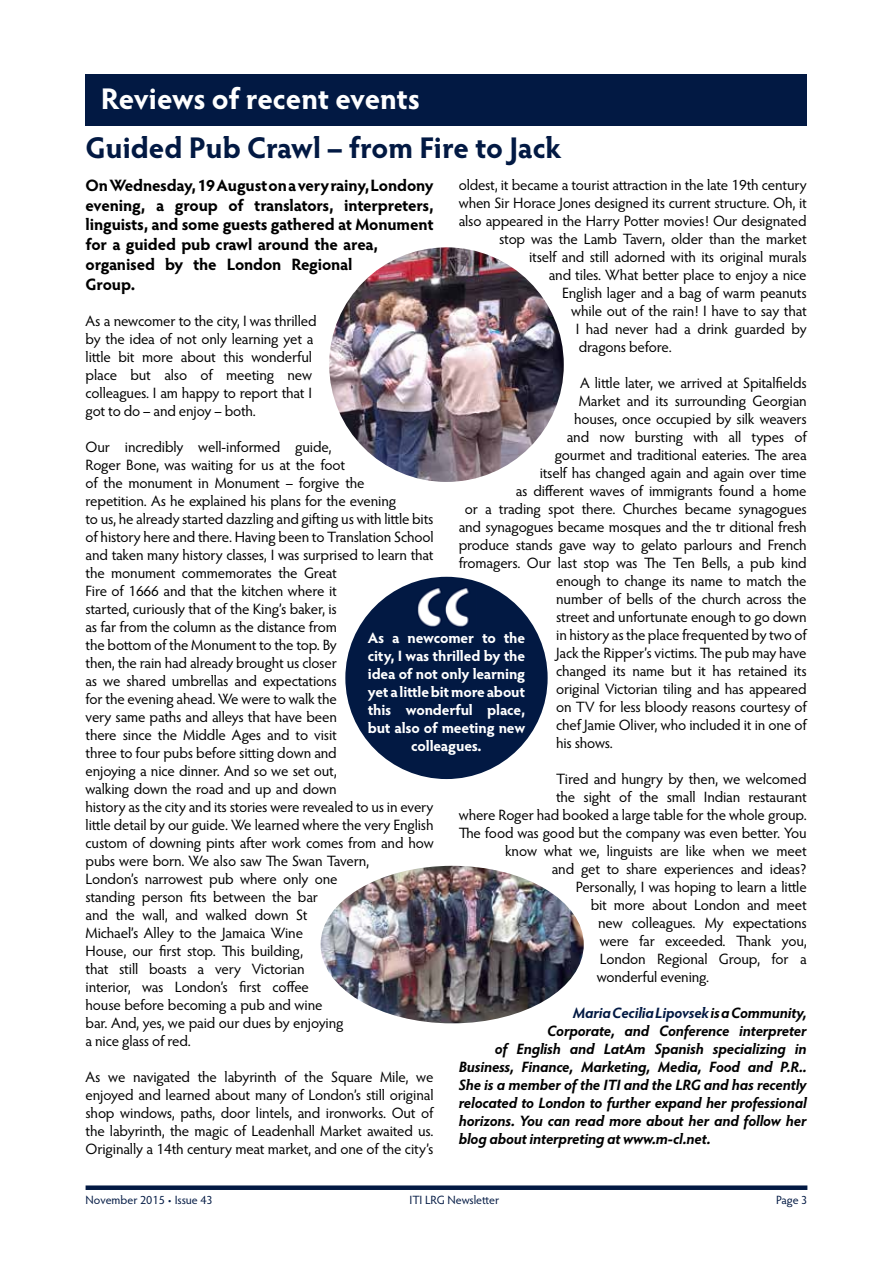
<style>
.page{position:relative;width:893px;height:1263px;background:#fff}
.page>*{position:absolute;margin:0;border:0;box-sizing:border-box;transform-origin:0 0}
.t1{font:700 30px "Hypatia Sans Pro";color:#021943}
.t2{font:700 30px "Hypatia Sans Pro";letter-spacing:-.01em;color:#fff}
.t3{font:700 16.5px/19.8px "Hypatia Sans Pro";letter-spacing:-.01em;color:#000}
.t4{font:15px/18px "Hypatia Sans Pro";letter-spacing:-.01em;color:#000}
.t5{font:italic 700 15px "Hypatia Sans Pro";letter-spacing:-.01em;color:#000}
.t6{font:700 15px/18px "Hypatia Sans Pro";letter-spacing:-.01em;color:#fff;text-align:center}
.t7{font:italic 700 15px "Hypatia Sans Pro";letter-spacing:-.01em;color:#021943}
.t8{font:12px "Hypatia Sans Pro";letter-spacing:-.005em;color:#021943}
.s1{color:#000}
</style>
<div class="page">
<div style="left:86px;top:74px;width:721px;height:51px;background:#021943"></div>
<img style="left:329px;top:247px;width:235px;height:235px;border-radius:117px">
<img style="left:321px;top:866px;width:263px;height:157px">
<div style="left:86px;top:1185px;width:721px;height:5px;background:#021943"></div>
<div style="left:345px;top:577px;width:203px;height:202px;background:#021943;border-radius:50%"></div>
<img style="left:417px;top:588px;width:52px;height:39px">
<h1 class="t2" style="left:101px;top:78px;width:321px">Reviews of recent events</h1>
<h1 class="t1" style="left:86px;top:126px;width:478px">Guided Pub Crawl – from Fire to Jack</h1>
<p class="t3" style="left:86px;top:174px;width:350px">On Wednesday, 19 August on a very rainy, Londony evening, a group of translators, interpreters, linguists, and some guests gathered at Monument for a guided pub crawl around the area, organised by the London Regional<br>Group.</p>
<p class="t4" style="left:86px;top:311px;width:233px">As a newcomer to the city, I was thrilled by the idea of not only learning yet a little bit more about this wonderful place but also of meeting new colleagues. I am happy to report that I got to do – and enjoy – both.</p>
<p class="t4" style="left:86px;top:437px;width:350px">Our incredibly well-informed guide,<br>Roger Bone, was waiting for us at the foot<br>of the monument in Monument – forgive the<br>repetition. As he explained his plans for the evening<br>to us, he already started dazzling and gifting us with little bits of history here and there. Having been to Translation School and taken many history classes, I was surprised to learn that the monument commemorates the Great<br>Fire of 1666 and that the kitchen where it<br>started, curiously that of the King’s baker, is<br>as far from the column as the distance from<br>the bottom of the Monument to the top. By<br>then, the rain had already brought us closer<br>as we shared umbrellas and expectations<br>for the evening ahead. We were to walk the<br>very same paths and alleys that have been<br>there since the Middle Ages and to visit<br>three to four pubs before sitting down and<br>enjoying a nice dinner. And so we set out,<br>walking down the road and up and down<br>history as the city and its stories were revealed to us in every little detail by our guide. We learned where the very English custom of downing pints after work comes from and how pubs were born. We also saw The Swan Tavern,<br>London’s narrowest pub where only one<br>standing person fits between the bar<br>and the wall, and walked down St<br>Michael’s Alley to the Jamaica Wine<br>House, our first stop. This building,<br>that still boasts a very Victorian<br>interior, was London’s first coffee<br>house before becoming a pub and wine<br>bar. And, yes, we paid our dues by enjoying<br>a nice glass of red.</p>
<p class="t4" style="left:86px;top:1067px;width:350px;text-align:justify">As we navigated the labyrinth of the Square Mile, we enjoyed and learned about many of London’s still original shop windows, paths, door lintels, and ironworks. Out of the labyrinth, the magic of Leadenhall Market awaited us.<br>Originally a 14th century meat market, and one of the city’s</p>
<p class="t4" style="left:459px;top:175px;width:350px">oldest, it became a tourist attraction in the late 19th century</p>
<p class="t4" style="left:459px;top:193px;width:350px">when Sir Horace Jones designed its current structure. Oh, it</p>
<p class="t4" style="left:459px;top:211px;width:349px">also appeared in the Harry Potter movies! Our designated</p>
<p class="t4" style="left:499px;top:229px;width:309px">stop was the Lamb Tavern, older than the market</p>
<p class="t4" style="left:529px;top:247px;width:279px">itself and still adorned with its original murals</p>
<p class="t4" style="left:549px;top:265px;width:259px">and tiles. What better place to enjoy a nice</p>
<p class="t4" style="left:562px;top:283px;width:246px">English lager and a bag of warm peanuts</p>
<p class="t4" style="left:571px;top:301px;width:237px">while out of the rain! I have to say that</p>
<p class="t4" style="left:576px;top:319px;width:233px">I had never had a drink guarded by</p>
<p class="t4" style="left:579px;top:337px;width:95px">dragons before.</p>
<p class="t4" style="left:580px;top:373px;width:228px">A little later, we arrived at Spitalfields</p>
<p class="t4" style="left:579px;top:391px;width:229px">Market and its surrounding Georgian</p>
<p class="t4" style="left:574px;top:409px;width:234px">houses, once occupied by silk weavers</p>
<p class="t4" style="left:567px;top:427px;width:241px">and now bursting with all types of</p>
<p class="t4" style="left:555px;top:445px;width:253px">gourmet and traditional eateries. The area</p>
<p class="t4" style="left:540px;top:463px;width:269px">itself has changed again and again over time</p>
<p class="t4" style="left:516px;top:481px;width:292px">as different waves of immigrants found a home</p>
<p class="t4" style="left:465px;top:499px;width:344px">or a trading spot there. Churches became synagogues</p>
<p class="t4" style="left:459px;top:517px;width:349px">and synagogues became mosques and the tr ditional fresh</p>
<p class="t4" style="left:459px;top:535px;width:349px">produce stands gave way to gelato parlours and French</p>
<p class="t4" style="left:459px;top:553px;width:350px">fromagers. Our last stop was The Ten Bells, a pub kind</p>
<p class="t4" style="left:556px;top:571px;width:252px">enough to change its name to match the</p>
<p class="t4" style="left:556px;top:589px;width:252px">number of bells of the church across the</p>
<p class="t4" style="left:556px;top:607px;width:252px">street and unfortunate enough to go down</p>
<p class="t4" style="left:556px;top:625px;width:252px">in history as the place frequented by two of</p>
<p class="t4" style="left:556px;top:643px;width:252px">Jack the Ripper’s victims. The pub may have</p>
<p class="t4" style="left:556px;top:661px;width:252px">changed its name but it has retained its</p>
<p class="t4" style="left:556px;top:679px;width:252px">original Victorian tiling and has appeared</p>
<p class="t4" style="left:556px;top:697px;width:252px">on TV for less bloody reasons courtesy of</p>
<p class="t4" style="left:556px;top:715px;width:252px">chef Jamie Oliver, who included it in one of</p>
<p class="t4" style="left:556px;top:733px;width:58px">his shows.</p>
<p class="t4" style="left:556px;top:769px;width:252px">Tired and hungry by then, we welcomed</p>
<p class="t4" style="left:556px;top:787px;width:252px">the sight of the small Indian restaurant</p>
<p class="t4" style="left:459px;top:805px;width:350px">where Roger had booked a large table for the whole group.</p>
<p class="t4" style="left:459px;top:823px;width:350px">The food was good but the company was even better. You</p>
<p class="t4" style="left:505px;top:841px;width:303px">know what we, linguists are like when we meet</p>
<p class="t4" style="left:552px;top:859px;width:257px">and get to share experiences and ideas?</p>
<p class="t4" style="left:576px;top:877px;width:233px">Personally, I was hoping to learn a little</p>
<p class="t4" style="left:591px;top:895px;width:218px">bit more about London and meet</p>
<p class="t4" style="left:598px;top:913px;width:210px">new colleagues. My expectations</p>
<p class="t4" style="left:600px;top:931px;width:209px">were far exceeded. Thank you,</p>
<p class="t4" style="left:600px;top:949px;width:208px">London Regional Group, for a</p>
<p class="t4" style="left:597px;top:967px;width:114px">wonderful evening.</p>
<p class="t7" style="left:573px;top:1002px;width:235px">Maria Cecilia Lipovsek <span class="s1">is a Community,</span></p>
<p class="t5" style="left:547px;top:1020px;width:261px">Corporate, and Conference interpreter</p>
<p class="t5" style="left:495px;top:1038px;width:314px">of English and LatAm Spanish specializing in</p>
<p class="t5" style="left:459px;top:1056px;width:350px">Business, Finance, Marketing, Media, Food and P.R..</p>
<p class="t5" style="left:459px;top:1074px;width:349px">She is a member of the ITI and the LRG and has recently</p>
<p class="t5" style="left:459px;top:1092px;width:349px">relocated to London to further expand her professional</p>
<p class="t5" style="left:459px;top:1110px;width:350px">horizons. You can read more about her and follow her</p>
<p class="t5" style="left:459px;top:1128px;width:253px">blog about interpreting at www.m-cl.net.</p>
<p class="t6" style="left:368px;top:628px;width:159px">As a newcomer to the city, I was thrilled by the idea of not only learning yet a little bit more about this wonderful place, but also of meeting new colleagues.</p>
<p class="t8" style="left:86px;top:1192px;width:129px">November 2015 • Issue 43</p>
<p class="t8" style="left:410px;top:1192px;width:91px">ITI LRG Newsletter</p>
<p class="t8" style="left:776px;top:1192px;width:33px">Page 3</p>
</div>
